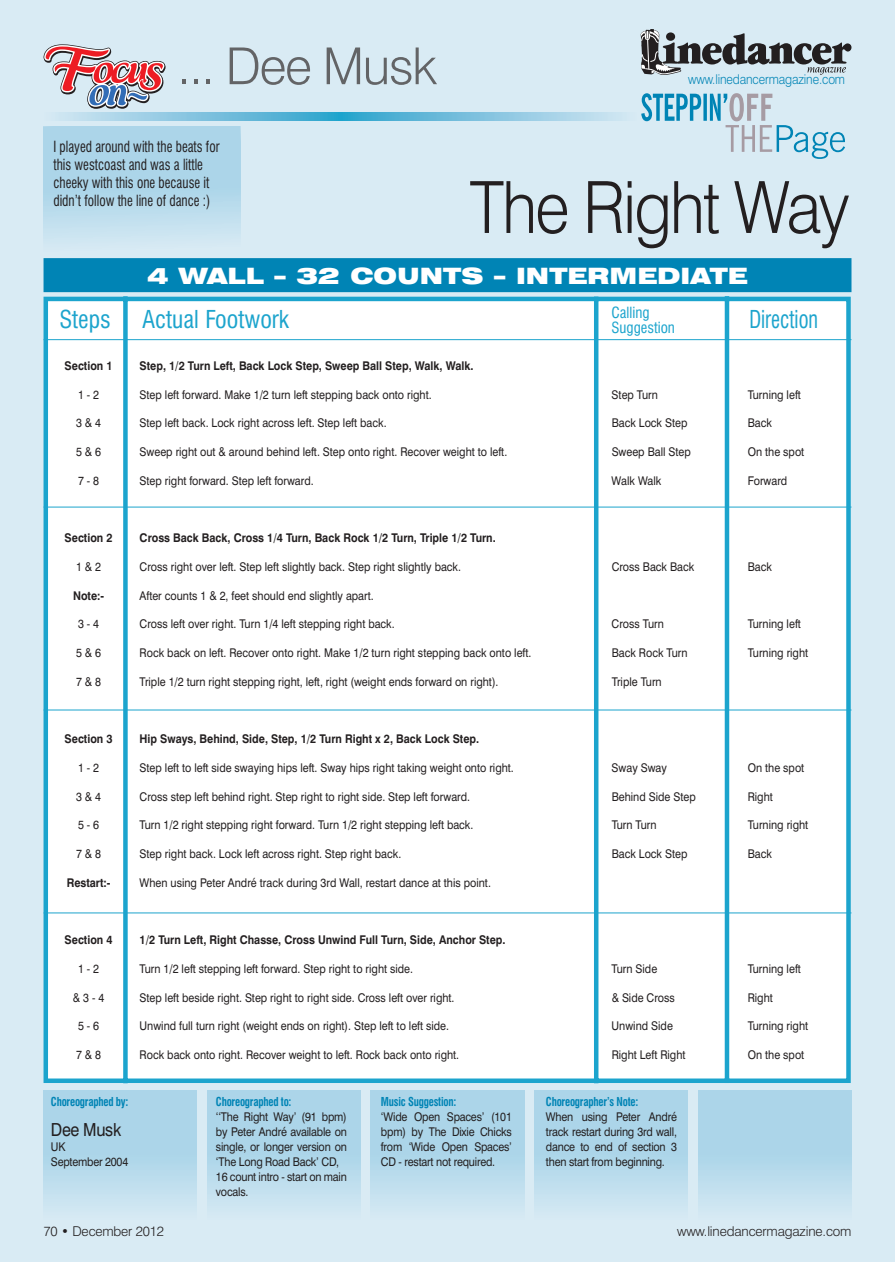
<style>
.page{position:relative;width:895px;height:1262px;background:#fff}
.page>*{position:absolute;margin:0;border:0;box-sizing:border-box;transform-origin:0 0}
.t1{font:300 72px "Swiss 721 BT";letter-spacing:-.03em;color:#231f20;scale:.9 1}
.t2{font:300 51px "Swiss 721 BT";letter-spacing:-.03em;color:#636466}
.t3{font:condensed 24px "Swiss 721 BT";color:#1ca4cd}
.t4{font:condensed 24px "Swiss 721 BT";color:#1ca4cd;scale:.85 1}
.t5{font:900 expanded 22.5px "Swiss 721 BT";color:#fff}
.t6{font:18px "Swiss 721 BT";letter-spacing:-.02em;color:#231f20;scale:.9 1}
.t7{font:condensed 15px/18px "Swiss 721 BT";color:#231f20;scale:.88 1}
.t8{font:condensed 15px/15px "Swiss 721 BT";color:#1ca4cd}
.t9{font:300 13.5px "Swiss 721 BT";letter-spacing:-.01em;color:#231f20}
.t10{font:300 13.5px "Swiss 721 BT";letter-spacing:-.01em;color:#0084b5;scale:.9 1}
.t11{font:12px/15px "Swiss 721 BT";color:#231f20;text-align:justify;scale:.9 1}
.t12{font:700 12px "Swiss 721 BT";color:#231f20;scale:.9 1}
.t13{font:12px/15px "Swiss 721 BT";letter-spacing:-.02em;color:#231f20;scale:.9 1}
.t14{font:700 condensed 12px "Swiss 721 BT";letter-spacing:-.02em;color:#0084b5;scale:.9 1}
</style>
<div class="page">
<div style="left:0;top:0;width:895px;height:1261px;background:#d9ebf4"></div>
<svg style="left:44px;top:126px;width:197px;height:113px"></svg>
<svg style="left:641px;top:29px;width:210px;height:46px"></svg>
<svg style="left:641px;top:93px;width:204px;height:66px"></svg>
<svg style="left:44px;top:44px;width:122px;height:65px"></svg>
<div style="left:44px;top:259px;width:807px;height:32px;background:#0084b5"></div>
<div style="left:44px;top:258px;width:807px;height:34px;border:2px solid #0084b5"></div>
<div style="left:43px;top:292px;width:809px;height:792px;background:#fff"></div>
<div style="left:44px;top:1090px;width:153px;height:129px;background:linear-gradient(to bottom,#a1d0e6,#cce5f1)"></div>
<div style="left:207px;top:1090px;width:153px;height:129px;background:linear-gradient(to bottom,#a1d0e6,#cce5f1)"></div>
<div style="left:371px;top:1090px;width:153px;height:129px;background:linear-gradient(to bottom,#a1d0e6,#cce5f1)"></div>
<div style="left:535px;top:1090px;width:153px;height:129px;background:linear-gradient(to bottom,#a1d0e6,#cce5f1)"></div>
<div style="left:698px;top:1090px;width:153px;height:129px;background:linear-gradient(to bottom,#a1d0e6,#cce5f1)"></div>
<svg style="left:59px;top:113px;width:281px;height:7px"></svg>
<svg style="left:340px;top:113px;width:282px;height:7px"></svg>
<hr style="left:44px;top:339px;width:807px;height:1px;background:#1ca4cd">
<hr style="left:44px;top:912px;width:807px;height:1px;background:#1ca4cd">
<hr style="left:44px;top:709px;width:807px;height:1px;background:#1ca4cd">
<hr style="left:44px;top:506px;width:807px;height:1px;background:#1ca4cd">
<h2 class="t2" style="left:177px;top:35px;width:261px">... Dee Musk</h2>
<p class="t7" style="left:53px;top:138px;width:190px">I played around with the beats for this westcoast and was a little cheeky with this one because it didn’t follow the line of dance :)</p>
<p class="t10" style="left:688px;top:71px;width:176px">www.linedancermagazine.com</p>
<h1 class="t1" style="left:470px;top:163px;width:423px">The Right Way</h1>
<h3 class="t5" style="left:147px;top:263px;width:602px">4 WALL – 32 COUNTS – INTERMEDIATE</h3>
<p class="t8" style="left:611px;top:306px;width:65px">Calling<br>Suggestion</p>
<h3 class="t3" style="left:59px;top:310px;width:53px">Steps</h3>
<h3 class="t3" style="left:142px;top:310px;width:149px">Actual Footwork</h3>
<h3 class="t4" style="left:749px;top:310px;width:82px">Direction</h3>
<p class="t12" style="left:65px;top:359px;width:55px">Section 1</p>
<p class="t12" style="left:140px;top:359px;width:373px">Step, 1/2 Turn Left, Back Lock Step, Sweep Ball Step, Walk, Walk.</p>
<p class="t11" style="left:78px;top:387px;width:25px">1 - 2</p>
<p class="t11" style="left:140px;top:387px;width:326px">Step left forward. Make 1/2 turn left stepping back onto right.</p>
<p class="t11" style="left:612px;top:387px;width:53px">Step Turn</p>
<p class="t11" style="left:748px;top:387px;width:61px">Turning left</p>
<p class="t11" style="left:76px;top:416px;width:29px">3 &amp; 4</p>
<p class="t11" style="left:140px;top:416px;width:276px">Step left back. Lock right across left. Step left back.</p>
<p class="t11" style="left:612px;top:416px;width:86px">Back Lock Step</p>
<p class="t11" style="left:748px;top:416px;width:28px">Back</p>
<p class="t11" style="left:76px;top:445px;width:29px">5 &amp; 6</p>
<p class="t11" style="left:140px;top:445px;width:410px">Sweep right out &amp; around behind left. Step onto right. Recover weight to left.</p>
<p class="t11" style="left:612px;top:445px;width:90px">Sweep Ball Step</p>
<p class="t11" style="left:748px;top:445px;width:64px">On the spot</p>
<p class="t11" style="left:78px;top:473px;width:25px">7 - 8</p>
<p class="t11" style="left:140px;top:473px;width:195px">Step right forward. Step left forward.</p>
<p class="t11" style="left:612px;top:473px;width:57px">Walk Walk</p>
<p class="t11" style="left:748px;top:473px;width:46px">Forward</p>
<p class="t12" style="left:65px;top:532px;width:55px">Section 2</p>
<p class="t12" style="left:140px;top:532px;width:397px">Cross Back Back, Cross 1/4 Turn, Back Rock 1/2 Turn, Triple 1/2 Turn.</p>
<p class="t11" style="left:76px;top:559px;width:29px">1 &amp; 2</p>
<p class="t11" style="left:140px;top:559px;width:359px">Cross right over left. Step left slightly back. Step right slightly back.</p>
<p class="t11" style="left:612px;top:559px;width:93px">Cross Back Back</p>
<p class="t11" style="left:748px;top:559px;width:28px">Back</p>
<p class="t12" style="left:73px;top:589px;width:36px">Note:-</p>
<p class="t11" style="left:140px;top:588px;width:262px">After counts 1 &amp; 2, feet should end slightly apart.</p>
<p class="t11" style="left:78px;top:617px;width:25px">3 - 4</p>
<p class="t11" style="left:140px;top:617px;width:285px">Cross left over right. Turn 1/4 left stepping right back.</p>
<p class="t11" style="left:612px;top:617px;width:60px">Cross Turn</p>
<p class="t11" style="left:748px;top:617px;width:61px">Turning left</p>
<p class="t11" style="left:76px;top:646px;width:29px">5 &amp; 6</p>
<p class="t11" style="left:140px;top:646px;width:437px">Rock back on left. Recover onto right. Make 1/2 turn right stepping back onto left.</p>
<p class="t11" style="left:612px;top:646px;width:86px">Back Rock Turn</p>
<p class="t11" style="left:748px;top:646px;width:69px">Turning right</p>
<p class="t11" style="left:76px;top:674px;width:29px">7 &amp; 8</p>
<p class="t11" style="left:140px;top:674px;width:400px">Triple 1/2 turn right stepping right, left, right (weight ends forward on right).</p>
<p class="t11" style="left:612px;top:674px;width:57px">Triple Turn</p>
<p class="t12" style="left:65px;top:733px;width:55px">Section 3</p>
<p class="t12" style="left:140px;top:733px;width:379px">Hip Sways, Behind, Side, Step, 1/2 Turn Right x 2, Back Lock Step.</p>
<p class="t11" style="left:78px;top:760px;width:25px">1 - 2</p>
<p class="t11" style="left:140px;top:760px;width:417px">Step left to left side swaying hips left. Sway hips right taking weight onto right.</p>
<p class="t11" style="left:612px;top:760px;width:63px">Sway Sway</p>
<p class="t11" style="left:748px;top:760px;width:64px">On the spot</p>
<p class="t11" style="left:76px;top:789px;width:29px">3 &amp; 4</p>
<p class="t11" style="left:140px;top:789px;width:369px">Cross step left behind right. Step right to right side. Step left forward.</p>
<p class="t11" style="left:612px;top:789px;width:95px">Behind Side Step</p>
<p class="t11" style="left:748px;top:789px;width:29px">Right</p>
<p class="t11" style="left:78px;top:818px;width:25px">5 - 6</p>
<p class="t11" style="left:140px;top:818px;width:372px">Turn 1/2 right stepping right forward. Turn 1/2 right stepping left back.</p>
<p class="t11" style="left:612px;top:818px;width:51px">Turn Turn</p>
<p class="t11" style="left:748px;top:818px;width:69px">Turning right</p>
<p class="t11" style="left:76px;top:846px;width:29px">7 &amp; 8</p>
<p class="t11" style="left:140px;top:846px;width:292px">Step right back. Lock left across right. Step right back.</p>
<p class="t11" style="left:612px;top:846px;width:86px">Back Lock Step</p>
<p class="t11" style="left:748px;top:846px;width:28px">Back</p>
<p class="t12" style="left:67px;top:876px;width:50px">Restart:-</p>
<p class="t11" style="left:140px;top:875px;width:392px">When using Peter André track during 3rd Wall, restart dance at this point.</p>
<p class="t12" style="left:65px;top:933px;width:55px">Section 4</p>
<p class="t12" style="left:140px;top:933px;width:408px">1/2 Turn Left, Right Chasse, Cross Unwind Full Turn, Side, Anchor Step.</p>
<p class="t11" style="left:78px;top:961px;width:25px">1 - 2</p>
<p class="t11" style="left:140px;top:961px;width:305px">Turn 1/2 left stepping left forward. Step right to right side.</p>
<p class="t11" style="left:612px;top:961px;width:52px">Turn Side</p>
<p class="t11" style="left:748px;top:961px;width:61px">Turning left</p>
<p class="t11" style="left:73px;top:990px;width:36px">&amp; 3 - 4</p>
<p class="t11" style="left:140px;top:990px;width:351px">Step left beside right. Step right to right side. Cross left over right.</p>
<p class="t11" style="left:612px;top:990px;width:72px">&amp; Side Cross</p>
<p class="t11" style="left:748px;top:990px;width:29px">Right</p>
<p class="t11" style="left:78px;top:1019px;width:25px">5 - 6</p>
<p class="t11" style="left:140px;top:1019px;width:345px">Unwind full turn right (weight ends on right). Step left to left side.</p>
<p class="t11" style="left:612px;top:1019px;width:70px">Unwind Side</p>
<p class="t11" style="left:748px;top:1019px;width:69px">Turning right</p>
<p class="t11" style="left:76px;top:1047px;width:29px">7 &amp; 8</p>
<p class="t11" style="left:140px;top:1047px;width:357px">Rock back onto right. Recover weight to left. Rock back onto right.</p>
<p class="t11" style="left:612px;top:1047px;width:84px">Right Left Right</p>
<p class="t11" style="left:748px;top:1047px;width:64px">On the spot</p>
<p class="t14" style="left:51px;top:1094px;width:88px">Choreographed by:</p>
<h3 class="t6" style="left:51px;top:1120px;width:80px">Dee Musk</h3>
<p class="t13" style="left:51px;top:1139px;width:87px">UK<br>September 2004</p>
<p class="t14" style="left:216px;top:1094px;width:85px">Choreographed to:</p>
<p class="t13" style="left:216px;top:1109px;width:147px">‘‘The Right Way’ (91 bpm) by Peter André available on single, or longer version on ‘The Long Road Back’ CD,<br>16 count intro - start on main vocals.</p>
<p class="t14" style="left:381px;top:1094px;width:85px">Music Suggestion:</p>
<p class="t11" style="left:381px;top:1109px;width:147px">‘Wide Open Spaces’ (101 bpm) by The Dixie Chicks from ‘Wide Open Spaces’ CD - restart not required.</p>
<p class="t14" style="left:546px;top:1094px;width:104px">Choreographer’s Note:</p>
<p class="t11" style="left:546px;top:1109px;width:147px">When using Peter André track restart during 3rd wall, dance to end of section 3 then start from beginning.</p>
<p class="t9" style="left:44px;top:1222px;width:122px">70 • December 2012</p>
<p class="t9" style="left:677px;top:1222px;width:176px">www.linedancermagazine.com</p>
</div>
